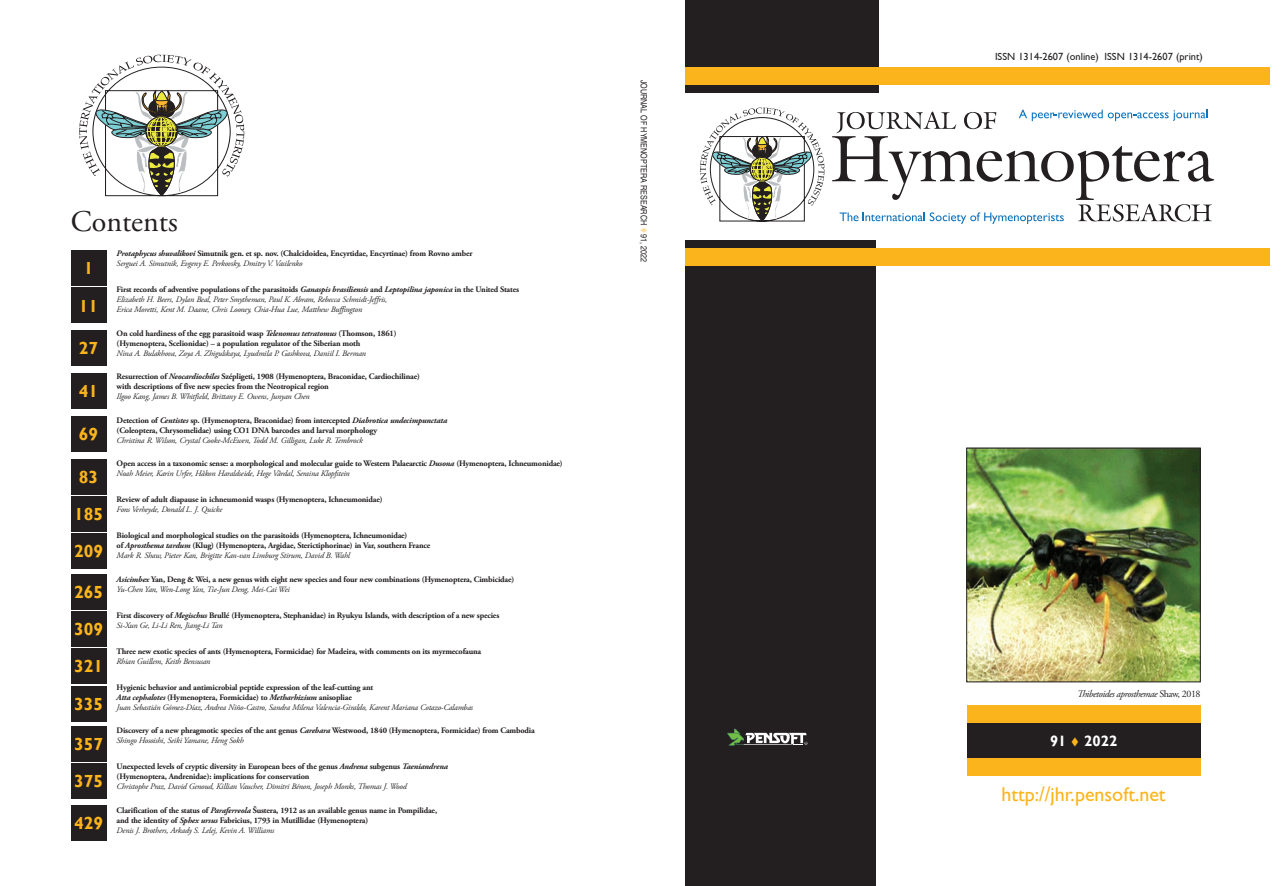
<style>
.page{position:relative;width:1288px;height:886px;background:#fff}
.page>*{position:absolute;margin:0;border:0;box-sizing:border-box;transform-origin:0 0}
.t1{font:30px "Adobe Garamond Pro";color:#231f20}
.t2{font:20px "Gill Sans";color:#fbb41b}
.t3{font:700 17.5px/36.9px "Gill Sans";color:#fbb41b}
.t4{font:700 15px "Gill Sans";color:#fff}
.t5{font:10.38px "Gill Sans";color:#231f20}
.t6{font:italic 10px "Adobe Garamond Pro";letter-spacing:-.04em;color:#231f20}
.t7{font:8.75px "SP Herald Narrow";color:#231f20}
.t8{font:700 8.38px/10px "Adobe Garamond Pro";letter-spacing:-.02em;color:#231f20}
.t9{font:italic 8.38px/10px "Adobe Garamond Pro";letter-spacing:-.02em;color:#231f20}
.s1{font-style:italic}
.s2{font-weight:400;font-style:italic}
.s3{font-weight:700;font-style:normal}
.s4{font-weight:700}
.s5{color:#ffdea4}
.s6{font-style:normal}
.s7{color:#fbb41b}
</style>
<div class="page">
<div style="left:685px;top:241px;width:191px;height:645px;background:#231f20"></div>
<div style="left:685px;top:0;width:194px;height:92px;background:#231f20"></div>
<svg style="left:727px;top:729px;width:80px;height:17px"></svg>
<div style="left:685px;top:67px;width:584px;height:18px;background:#fbb41b"></div>
<div style="left:685px;top:248px;width:584px;height:18px;background:#fbb41b"></div>
<div style="left:966px;top:723px;width:234px;height:35px;background:#231f20"></div>
<div style="left:966px;top:705px;width:234px;height:18px;background:#fbb41b"></div>
<div style="left:966px;top:758px;width:234px;height:18px;background:#fbb41b"></div>
<svg style="left:700px;top:107px;width:514px;height:117px"></svg>
<div style="left:71px;top:250px;width:35px;height:35px;background:#231f20"></div>
<div style="left:71px;top:373px;width:35px;height:35px;background:#231f20"></div>
<div style="left:71px;top:611px;width:35px;height:36px;background:#231f20"></div>
<div style="left:71px;top:330px;width:35px;height:35px;background:#231f20"></div>
<div style="left:71px;top:288px;width:35px;height:35px;background:#231f20"></div>
<div style="left:71px;top:496px;width:35px;height:35px;background:#231f20"></div>
<div style="left:71px;top:533px;width:35px;height:35px;background:#231f20"></div>
<div style="left:71px;top:686px;width:35px;height:35px;background:#231f20"></div>
<div style="left:71px;top:726px;width:35px;height:35px;background:#231f20"></div>
<div style="left:71px;top:764px;width:35px;height:35px;background:#231f20"></div>
<div style="left:71px;top:805px;width:35px;height:36px;background:#231f20"></div>
<div style="left:71px;top:574px;width:35px;height:36px;background:#231f20"></div>
<div style="left:71px;top:416px;width:35px;height:35px;background:#231f20"></div>
<div style="left:71px;top:459px;width:35px;height:35px;background:#231f20"></div>
<div style="left:71px;top:649px;width:35px;height:35px;background:#231f20"></div>
<svg style="left:79px;top:54px;width:166px;height:143px"></svg>
<img style="left:968px;top:450px;width:230px;height:230px">
<div style="left:966px;top:448px;width:234px;height:234px;border:1px solid #231f20"></div>
<h1 class="t1" style="left:71px;top:204px;width:108px">Contents</h1>
<h3 class="t3" style="left:84px;top:249px;width:11px">1</h3>
<p class="t8" style="left:117px;top:248px;width:357px"><span class="s1">Protaphycus shuvalikovi</span> Simutnik gen. et sp. nov. (Chalcidoidea, Encyrtidae, Encyrtinae) from Rovno amber<br><span class="s2">Serguei A. Simutnik, Evgeny E. Perkovsky, Dmitry V. Vasilenko</span></p>
<p class="t9" style="left:117px;top:284px;width:404px"><span class="s3">First records of adventive populations of the parasitoids</span> <span class="s4">Ganaspis brasiliensis</span> <span class="s3">and</span> <span class="s4">Leptopilina japonica</span> <span class="s3">in the United States<br></span>Elizabeth H. Beers, Dylan Beal, Peter Smytheman, Paul K. Abram, Rebecca Schmidt-Jeffris,<br>Erica Moretti, Kent M. Daane, Chris Looney, Chia-Hua Lue, Matthew Buffington</p>
<p class="t8" style="left:117px;top:328px;width:281px">On cold hardiness of the egg parasitoid wasp <span class="s1">Telenomus tetratomus</span> (Thomson, 1861) (Hymenoptera, Scelionidae) – a population regulator of the Siberian moth</p>
<p class="t9" style="left:117px;top:348px;width:251px">Nina A. Bulakhova, Zoya A. Zhigulskaya, Lyudmila P. Gashkova, Daniil I. Berman</p>
<p class="t8" style="left:117px;top:371px;width:305px">Resurrection of <span class="s1">Neocardiochiles</span> Szépligeti, 1908 (Hymenoptera, Braconidae, Cardiochilinae) with descriptions of five new species from the Neotropical region</p>
<p class="t9" style="left:117px;top:392px;width:195px">Ilgoo Kang, James B. Whitfield, Brittany E. Owens, Junyan Chen</p>
<p class="t8" style="left:117px;top:415px;width:332px">Detection of <span class="s1">Centistes</span> sp. (Hymenoptera, Braconidae) from intercepted <span class="s1">Diabrotica undecimpunctata </span>(Coleoptera, Chrysomelidae) using CO1 DNA barcodes and larval morphology</p>
<p class="t9" style="left:117px;top:435px;width:248px">Christina R. Wilson, Crystal Cooke-McEwen, Todd M. Gilligan, Luke R. Tembrock</p>
<p class="t8" style="left:117px;top:459px;width:447px">Open access in a taxonomic sense: a morphological and molecular guide to Western Palaearctic <span class="s1">Dusona</span> (Hymenoptera, Ichneumonidae)<br><span class="s2">Noah Meier, Karin Urfer, Håkon Haraldseide, Hege Vårdal, Seraina Klopfstein</span></p>
<p class="t8" style="left:117px;top:495px;width:267px">Review of adult diapause in ichneumonid wasps (Hymenoptera, Ichneumonidae)</p>
<p class="t9" style="left:117px;top:505px;width:107px">Fons Verheyde, Donald L. J. Quicke</p>
<p class="t8" style="left:117px;top:531px;width:315px">Biological and morphological studies on the parasitoids (Hymenoptera, Ichneumonidae)<br>of <span class="s1">Aprosthema tardum</span> (Klug) (Hymenoptera, Argidae, Sterictiphorinae) in Var, southern France<br><span class="s2">Mark R. Shaw, Pieter Kan, Brigitte Kan-van Limburg Stirum, David B. Wahl</span></p>
<p class="t8" style="left:117px;top:574px;width:399px"><span class="s1">Asicimbex</span> Yan, Deng &amp; Wei, a new genus with eight new species and four new combinations (Hymenoptera, Cimbicidae)<br><span class="s2">Yu-Chen Yan, Wen-Long Yan, Tie-Jun Deng, Mei-Cai Wei</span></p>
<p class="t8" style="left:117px;top:610px;width:384px">First discovery of <span class="s1">Megischus</span> Brullé (Hymenoptera, Stephanidae) in Ryukyu Islands, with description of a new species<br><span class="s2">Si-Xun Ge, Li-Li Ren, Jiang-Li Tan</span></p>
<p class="t8" style="left:117px;top:646px;width:366px">Three new exotic species of ants (Hymenoptera, Formicidae) for Madeira, with comments on its myrmecofauna</p>
<p class="t9" style="left:117px;top:656px;width:95px">Rhian Guillem, Keith Bensusan</p>
<p class="t8" style="left:117px;top:682px;width:358px">Hygienic behavior and antimicrobial peptide expression of the leaf-cutting ant<br><span class="s1">Atta cephalotes</span> (Hymenoptera, Formicidae) to <span class="s1">Metharhizium</span> anisopliae<br><span class="s2">Juan Sebastián Gómez-Díaz, Andrea Niño-Castro, Sandra Milena Valencia-Giraldo, Karent Mariana Cotazo-Calambas</span></p>
<p class="t8" style="left:117px;top:726px;width:420px">Discovery of a new phragmotic species of the ant genus <span class="s1">Carebara</span> Westwood, 1840 (Hymenoptera, Formicidae) from Cambodia<br><span class="s2">Shingo Hosoishi, Seiki Yamane, Heng Sokh</span></p>
<p class="t8" style="left:117px;top:762px;width:333px">Unexpected levels of cryptic diversity in European bees of the genus <span class="s1">Andrena</span> subgenus <span class="s1">Taeniandrena </span>(Hymenoptera, Andrenidae): implications for conservation</p>
<p class="t9" style="left:117px;top:782px;width:291px">Christophe Praz, David Genoud, Killian Vaucher, Dimitri Bénon, Joseph Monks, Thomas J. Wood</p>
<p class="t8" style="left:117px;top:805px;width:322px">Clarification of the status of <span class="s1">Paraferreola</span> Šustera, 1912 as an available genus name in Pompilidae, and the identity of <span class="s1">Sphex ursus</span> Fabricius, 1793 in Mutillidae (Hymenoptera)<br><span class="s2">Denis J. Brothers, Arkady S. Lelej, Kevin A. Williams</span></p>
<h3 class="t3" style="left:79px;top:287px;width:21px">11</h3>
<h3 class="t3" style="left:79px;top:329px;width:21px">27</h3>
<h3 class="t3" style="left:79px;top:372px;width:21px">41</h3>
<h3 class="t3" style="left:79px;top:415px;width:21px">69</h3>
<h3 class="t3" style="left:79px;top:458px;width:21px">83</h3>
<h3 class="t3" style="left:74px;top:495px;width:30px">185<br>209</h3>
<h3 class="t3" style="left:74px;top:573px;width:30px">265</h3>
<h3 class="t3" style="left:74px;top:611px;width:30px">309</h3>
<h3 class="t3" style="left:74px;top:648px;width:30px">321</h3>
<h3 class="t3" style="left:74px;top:685px;width:30px">335</h3>
<h3 class="t3" style="left:74px;top:725px;width:30px;line-height:37.6px">357<br>375</h3>
<h3 class="t3" style="left:74px;top:804px;width:30px">429</h3>
<p class="t7" style="left:649px;top:80px;width:184px;rotate:90deg">JOURNAL OF HYMENOPTERA RESEARCH <span class="s5">▼</span>91, 2022</p>
<p class="t5" style="left:995px;top:51px;width:209px">ISSN 1314-2607 (online) ISSN 1314-2607 (print)</p>
<p class="t6" style="left:1077px;top:688px;width:125px">Thibetoides aprosthemae <span class="s6">Shaw, 2018</span></p>
<h3 class="t4" style="left:1050px;top:732px;width:69px">91 <span class="s7">▼</span> 2022</h3>
<h2 class="t2" style="left:1001px;top:782px;width:166px">http://jhr.pensoft.net</h2>
</div>
